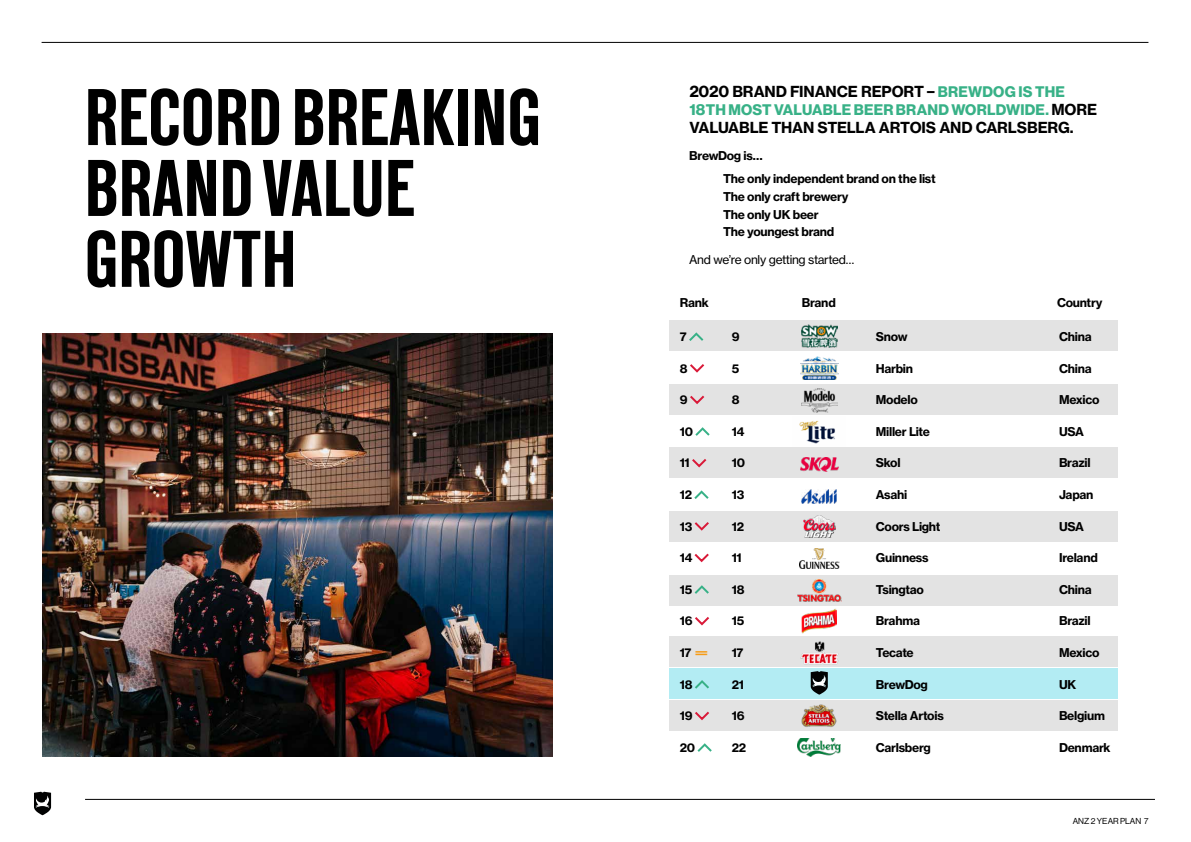
<style>
.page{position:relative;width:1191px;height:842px;background:#fff}
.page>*{position:absolute;margin:0;border:0;box-sizing:border-box;transform-origin:0 0}
.t1{font:80px/70.9px "New Grotesk Square FOUR";letter-spacing:.01em;color:#000}
.t2{font:15px "N Haas Grotesk TX Std 75 Bd";letter-spacing:-.015em;color:#000}
.t3{font:15px "N Haas Grotesk DS Pro 75 Bd";letter-spacing:.015em;color:#38b187}
.t4{font:12px/17.6px "N Haas Grotesk TX Std 75 Bd";letter-spacing:-.02em;color:#000}
.t5{font:12px "N Haas Grotesk TX Std 55 Rg";letter-spacing:-.03em;color:#000}
.t6{font:8.5px "N Haas Grotesk DS Pro 55 Rg";color:#000}
.s1{font-family:"N Haas Grotesk DS Pro 75 Bd";color:#38b187}
.s2{font-family:"N Haas Grotesk TX Std 75 Bd";color:#000}
.s3{color:#f69c17}
</style>
<div class="page">
<hr style="left:85px;top:799px;width:1070px;height:1px;background:#000">
<hr style="left:42px;top:42px;width:1106px;height:1px;background:#000">
<svg style="left:34px;top:792px;width:17px;height:23px"></svg>
<div style="left:669px;top:384px;width:448px;height:31px;background:#e3e3e3"></div>
<div style="left:669px;top:321px;width:448px;height:30px;background:#e3e3e3"></div>
<div style="left:669px;top:447px;width:448px;height:31px;background:#e3e3e3"></div>
<div style="left:669px;top:511px;width:448px;height:31px;background:#e3e3e3"></div>
<div style="left:669px;top:575px;width:448px;height:30px;background:#e3e3e3"></div>
<div style="left:669px;top:636px;width:448px;height:31px;background:#e3e3e3"></div>
<div style="left:669px;top:700px;width:448px;height:31px;background:#e3e3e3"></div>
<div style="left:669px;top:668px;width:448px;height:31px;background:#b3ecf3"></div>
<img style="left:43px;top:333px;width:510px;height:424px">
<svg style="left:689px;top:332px;width:15px;height:9px"></svg>
<svg style="left:690px;top:364px;width:15px;height:9px"></svg>
<svg style="left:690px;top:395px;width:15px;height:10px"></svg>
<svg style="left:695px;top:427px;width:15px;height:9px"></svg>
<svg style="left:692px;top:459px;width:15px;height:9px"></svg>
<svg style="left:694px;top:490px;width:15px;height:9px"></svg>
<svg style="left:694px;top:522px;width:15px;height:9px"></svg>
<svg style="left:694px;top:553px;width:15px;height:10px"></svg>
<svg style="left:694px;top:585px;width:15px;height:9px"></svg>
<svg style="left:695px;top:617px;width:15px;height:9px"></svg>
<svg style="left:695px;top:680px;width:14px;height:9px"></svg>
<svg style="left:695px;top:711px;width:14px;height:9px"></svg>
<svg style="left:697px;top:743px;width:15px;height:9px"></svg>
<svg style="left:810px;top:673px;width:18px;height:22px"></svg>
<img style="left:797px;top:738px;width:44px;height:18px">
<img style="left:801px;top:704px;width:36px;height:23px">
<img style="left:800px;top:641px;width:39px;height:32px">
<img style="left:801px;top:608px;width:35px;height:26px">
<img style="left:797px;top:579px;width:44px;height:22px">
<img style="left:799px;top:548px;width:40px;height:20px">
<img style="left:803px;top:515px;width:32px;height:23px">
<img style="left:801px;top:489px;width:35px;height:14px">
<img style="left:800px;top:458px;width:38px;height:13px">
<img style="left:799px;top:420px;width:36px;height:24px">
<img style="left:800px;top:356px;width:38px;height:24px">
<img style="left:801px;top:388px;width:36px;height:25px">
<img style="left:801px;top:324px;width:36px;height:24px">
<h1 class="t1" style="left:85px;top:82px;width:457px">RECORD BREAKING<br>BRAND VALUE<br>GROWTH</h1>
<p class="t2" style="left:689px;top:82px;width:377px">2020 BRAND FINANCE REPORT – <span class="s1">BREWDOG IS THE</span></p>
<p class="t3" style="left:689px;top:101px;width:409px">18TH MOST VALUABLE BEER BRAND WORLDWIDE. <span class="s2">MORE</span></p>
<p class="t2" style="left:689px;top:118px;width:386px">VALUABLE THAN STELLA ARTOIS AND CARLSBERG.</p>
<p class="t4" style="left:723px;top:144px;width:214px;line-height:23.6px;text-indent:-34px">BrewDog is…<br>The only independent brand on the list</p>
<p class="t4" style="left:723px;top:188px;width:127px">The only craft brewery<br>The only UK beer<br>The youngest brand</p>
<p class="t5" style="left:689px;top:252px;width:166px">And we’re only getting started…</p>
<p class="t4" style="left:680px;top:294px;width:31px">Rank</p>
<p class="t4" style="left:802px;top:294px;width:35px">Brand</p>
<p class="t4" style="left:1057px;top:294px;width:47px">Country</p>
<p class="t4" style="left:680px;top:328px;width:8px">7</p>
<p class="t4" style="left:732px;top:328px;width:9px">9</p>
<p class="t4" style="left:876px;top:328px;width:33px">Snow</p>
<p class="t4" style="left:1059px;top:328px;width:34px">China</p>
<p class="t4" style="left:680px;top:359px;width:9px">8</p>
<p class="t4" style="left:732px;top:359px;width:9px">5</p>
<p class="t4" style="left:876px;top:359px;width:39px">Harbin</p>
<p class="t4" style="left:1059px;top:359px;width:34px">China</p>
<p class="t4" style="left:680px;top:391px;width:9px">9</p>
<p class="t4" style="left:732px;top:391px;width:9px">8</p>
<p class="t4" style="left:876px;top:391px;width:43px">Modelo</p>
<p class="t4" style="left:1059px;top:391px;width:42px">Mexico</p>
<p class="t4" style="left:680px;top:423px;width:15px">10</p>
<p class="t4" style="left:732px;top:423px;width:14px">14</p>
<p class="t4" style="left:876px;top:423px;width:56px">Miller Lite</p>
<p class="t4" style="left:1059px;top:423px;width:27px">USA</p>
<p class="t4" style="left:680px;top:454px;width:11px">11</p>
<p class="t4" style="left:732px;top:454px;width:15px">10</p>
<p class="t4" style="left:876px;top:454px;width:26px">Skol</p>
<p class="t4" style="left:1059px;top:454px;width:33px">Brazil</p>
<p class="t4" style="left:680px;top:486px;width:14px">12</p>
<p class="t4" style="left:732px;top:486px;width:14px">13</p>
<p class="t4" style="left:876px;top:486px;width:33px">Asahi</p>
<p class="t4" style="left:1059px;top:486px;width:36px">Japan</p>
<p class="t4" style="left:680px;top:517px;width:14px">13</p>
<p class="t4" style="left:732px;top:517px;width:14px">12</p>
<p class="t4" style="left:876px;top:517px;width:66px">Coors Light</p>
<p class="t4" style="left:1059px;top:517px;width:27px">USA</p>
<p class="t4" style="left:680px;top:549px;width:14px">14</p>
<p class="t4" style="left:732px;top:549px;width:11px">11</p>
<p class="t4" style="left:876px;top:549px;width:54px">Guinness</p>
<p class="t4" style="left:1059px;top:549px;width:40px">Ireland</p>
<p class="t4" style="left:680px;top:581px;width:14px">15</p>
<p class="t4" style="left:732px;top:581px;width:14px">18</p>
<p class="t4" style="left:876px;top:581px;width:50px">Tsingtao</p>
<p class="t4" style="left:1059px;top:581px;width:34px">China</p>
<p class="t4" style="left:680px;top:612px;width:14px">16</p>
<p class="t4" style="left:732px;top:612px;width:14px">15</p>
<p class="t4" style="left:876px;top:612px;width:46px">Brahma</p>
<p class="t4" style="left:1059px;top:612px;width:33px">Brazil</p>
<p class="t4" style="left:680px;top:644px;width:30px">17 <span class="s3">=</span></p>
<p class="t4" style="left:732px;top:644px;width:13px">17</p>
<p class="t4" style="left:876px;top:644px;width:39px">Tecate</p>
<p class="t4" style="left:1059px;top:644px;width:42px">Mexico</p>
<p class="t4" style="left:680px;top:675px;width:14px">18</p>
<p class="t4" style="left:732px;top:675px;width:14px">21</p>
<p class="t4" style="left:876px;top:675px;width:54px">BrewDog</p>
<p class="t4" style="left:1059px;top:675px;width:19px">UK</p>
<p class="t4" style="left:680px;top:707px;width:14px">19</p>
<p class="t4" style="left:732px;top:707px;width:14px">16</p>
<p class="t4" style="left:876px;top:707px;width:69px">Stella Artois</p>
<p class="t4" style="left:1059px;top:707px;width:47px">Belgium</p>
<p class="t4" style="left:680px;top:739px;width:17px">20</p>
<p class="t4" style="left:732px;top:739px;width:16px">22</p>
<p class="t4" style="left:876px;top:739px;width:56px">Carlsberg</p>
<p class="t4" style="left:1059px;top:739px;width:53px">Denmark</p>
<p class="t6" style="left:1072px;top:816px;width:77px">ANZ 2 YEAR PLAN 7</p>
</div>
